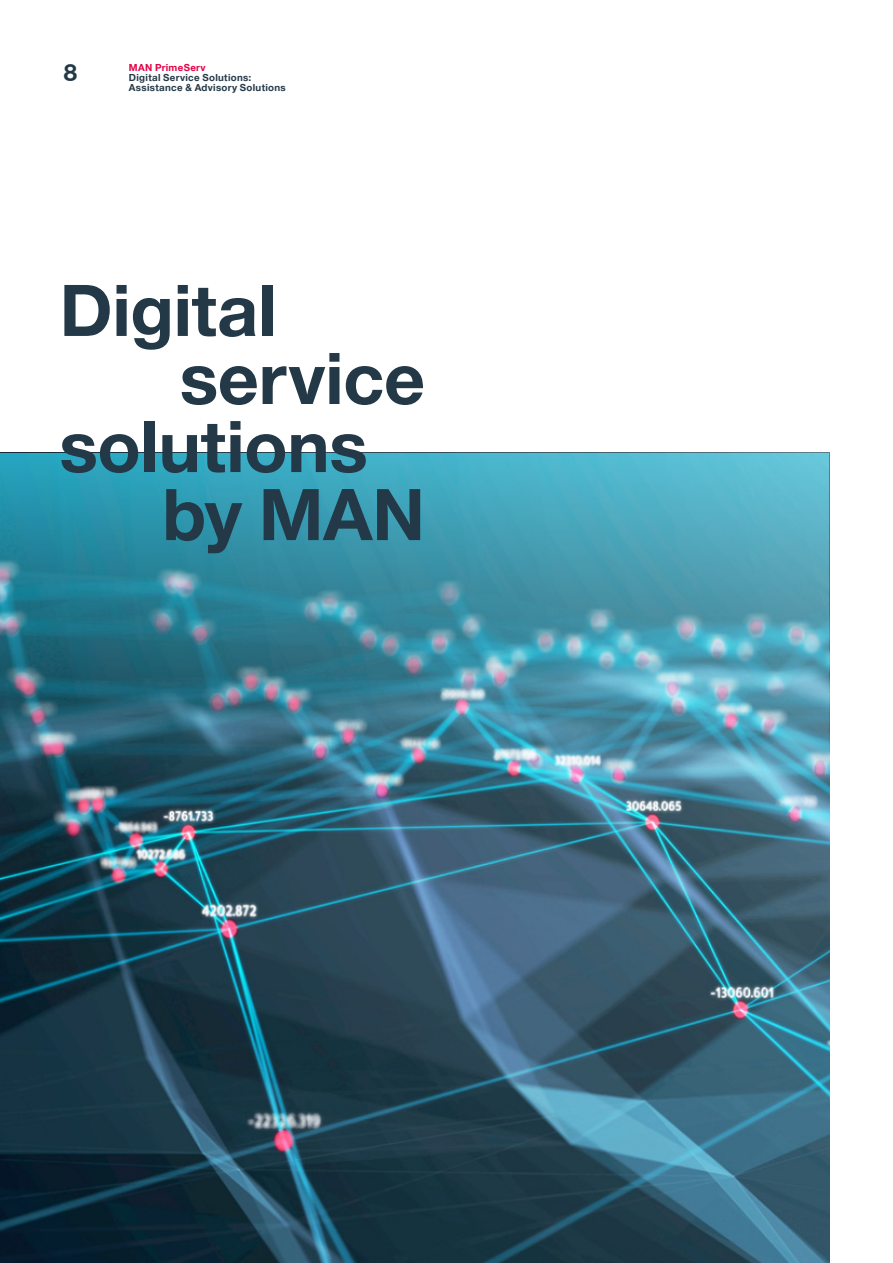
<style>
.page{position:relative;width:893px;height:1263px;background:#fff}
.page>*{position:absolute;margin:0;border:0;box-sizing:border-box;transform-origin:0 0}
.t1{font:700 71.4px "Man Global";letter-spacing:-.005em;color:#243948}
.t2{font:700 24px "Man Global";color:#243948}
.t3{font:700 9.75px/10.2px "Man Global";letter-spacing:.03em;color:#243948}
.t4{font:700 9.75px "Man Global";letter-spacing:.03em;color:#e40045}
</style>
<div class="page">
<img style="left:0;top:795px;width:829px;height:468px">
<img style="left:0;top:453px;width:829px;height:342px">
<h2 class="t2" style="left:64px;top:59px;width:15px">8</h2>
<p class="t4" style="left:129px;top:62px;width:78px">MAN PrimeServ</p>
<p class="t3" style="left:129px;top:72px;width:158px">Digital Service Solutions:<br>Assistance &amp; Advisory Solutions</p>
<h1 class="t1" style="left:60px;top:270px;width:218px">Digital</h1>
<h1 class="t1" style="left:180px;top:338px;width:247px">service</h1>
<h1 class="t1" style="left:60px;top:406px;width:310px">solutions</h1>
<h1 class="t1" style="left:162px;top:474px;width:264px">by MAN</h1>
</div>
